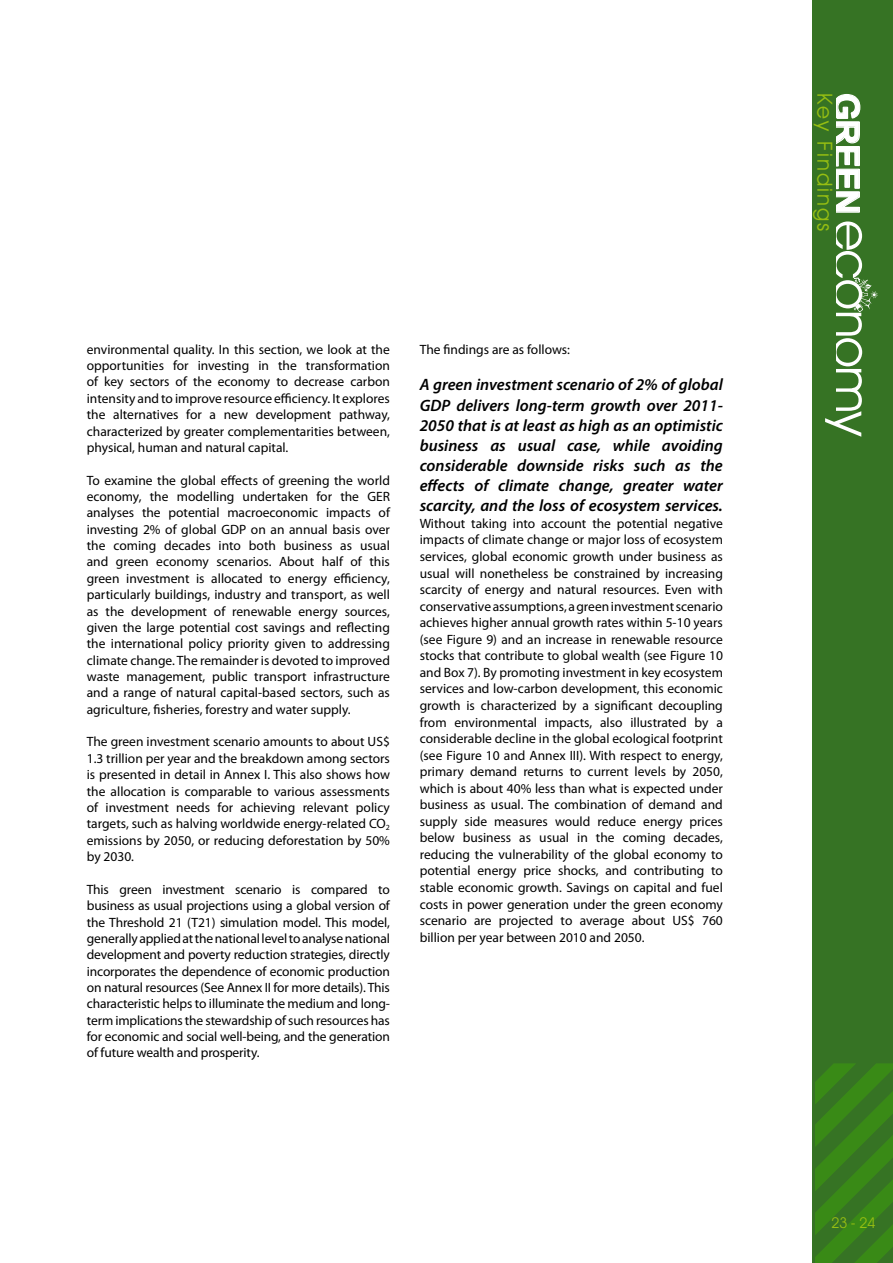
<style>
.page{position:relative;width:893px;height:1263px;background:#fff}
.page>*{position:absolute;margin:0;border:0;box-sizing:border-box;transform-origin:0 0}
.t1{font:51px "Avant Garde IT Cby BT";letter-spacing:-.03em;color:#fff}
.t2{font:700 35.55px "Arial";letter-spacing:-.03em;color:#fff}
.t3{font:21px "Avant Garde IT Cby BT";letter-spacing:.1em;color:#96be12}
.t4{font:italic 600 16.5px/20.1px "Myriad Pro";color:#000;text-align:justify}
.t5{font:15px "Avant Garde IT Cby BT";color:#96be12}
.t6{font:13.5px/16.4px "Myriad Pro";color:#000;text-align:justify}
</style>
<div class="page">
<div style="left:812px;top:0;width:81px;height:1263px;background:#367324"></div>
<svg style="left:815px;top:1063px;width:78px;height:200px"></svg>
<svg style="left:836px;top:94px;width:25px;height:119px"></svg>
<svg style="left:853px;top:278px;width:25px;height:34px"></svg>
<p class="t6" style="left:87px;top:341px;width:305px">environmental quality. In this section, we look at the opportunities for investing in the transformation of key sectors of the economy to decrease carbon intensity and to improve resource efficiency. It explores the alternatives for a new development pathway, characterized by greater complementarities between, physical, human and natural capital.</p>
<p class="t6" style="left:87px;top:472px;width:305px">To examine the global effects of greening the world economy, the modelling undertaken for the GER analyses the potential macroeconomic impacts of investing 2% of global GDP on an annual basis over the coming decades into both business as usual and green economy scenarios. About half of this green investment is allocated to energy efficiency, particularly buildings, industry and transport, as well as the development of renewable energy sources, given the large potential cost savings and reflecting the international policy priority given to addressing climate change. The remainder is devoted to improved waste management, public transport infrastructure and a range of natural capital-based sectors, such as agriculture, fisheries, forestry and water supply.</p>
<p class="t6" style="left:87px;top:733px;width:305px">The green investment scenario amounts to about US$ 1.3 trillion per year and the breakdown among sectors is presented in detail in Annex I. This also shows how the allocation is comparable to various assessments of investment needs for achieving relevant policy targets, such as halving worldwide energy-related CO<sub>2 </sub>emissions by 2050, or reducing deforestation by 50% by 2030.</p>
<p class="t6" style="left:87px;top:881px;width:305px">This green investment scenario is compared to business as usual projections using a global version of the Threshold 21 (T21) simulation model. This model, generally applied at the national level to analyse national development and poverty reduction strategies, directly incorporates the dependence of economic production on natural resources (See Annex II for more details). This characteristic helps to illuminate the medium and long&shy;term implications the stewardship of such resources has for economic and social well-being, and the generation of future wealth and prosperity.</p>
<p class="t6" style="left:420px;top:341px;width:152px">The findings are as follows:</p>
<p class="t4" style="left:420px;top:374px;width:305px">A green investment scenario of 2% of global GDP delivers long-term growth over 2011- 2050 that is at least as high as an optimistic business as usual case, while avoiding considerable downside risks such as the effects of climate change, greater water scarcity, and the loss of ecosystem services.</p>
<p class="t6" style="left:420px;top:515px;width:305px">Without taking into account the potential negative impacts of climate change or major loss of ecosystem services, global economic growth under business as usual will nonetheless be constrained by increasing scarcity of energy and natural resources. Even with conservative assumptions, a green investment scenario achieves higher annual growth rates within 5-10 years (see Figure 9) and an increase in renewable resource stocks that contribute to global wealth (see Figure 10 and Box 7). By promoting investment in key ecosystem services and low-carbon development, this economic growth is characterized by a significant decoupling from environmental impacts, also illustrated by a considerable decline in the global ecological footprint (see Figure 10 and Annex III). With respect to energy, primary demand returns to current levels by 2050, which is about 40% less than what is expected under business as usual. The combination of demand and supply side measures would reduce energy prices below business as usual in the coming decades, reducing the vulnerability of the global economy to potential energy price shocks, and contributing to stable economic growth. Savings on capital and fuel costs in power generation under the green economy scenario are projected to average about US$ 760 billion per year between 2010 and 2050.</p>
<h3 class="t3" style="left:838px;top:93px;width:140px;rotate:90deg">Key Findings</h3>
<h2 class="t2" style="left:870px;top:93px;width:124px;rotate:90deg">GREEN</h2>
<h1 class="t1" style="left:883px;top:220px;width:219px;rotate:90deg">economy</h1>
<p class="t5" style="left:831px;top:1213px;width:46px">23 - 24</p>
</div>
